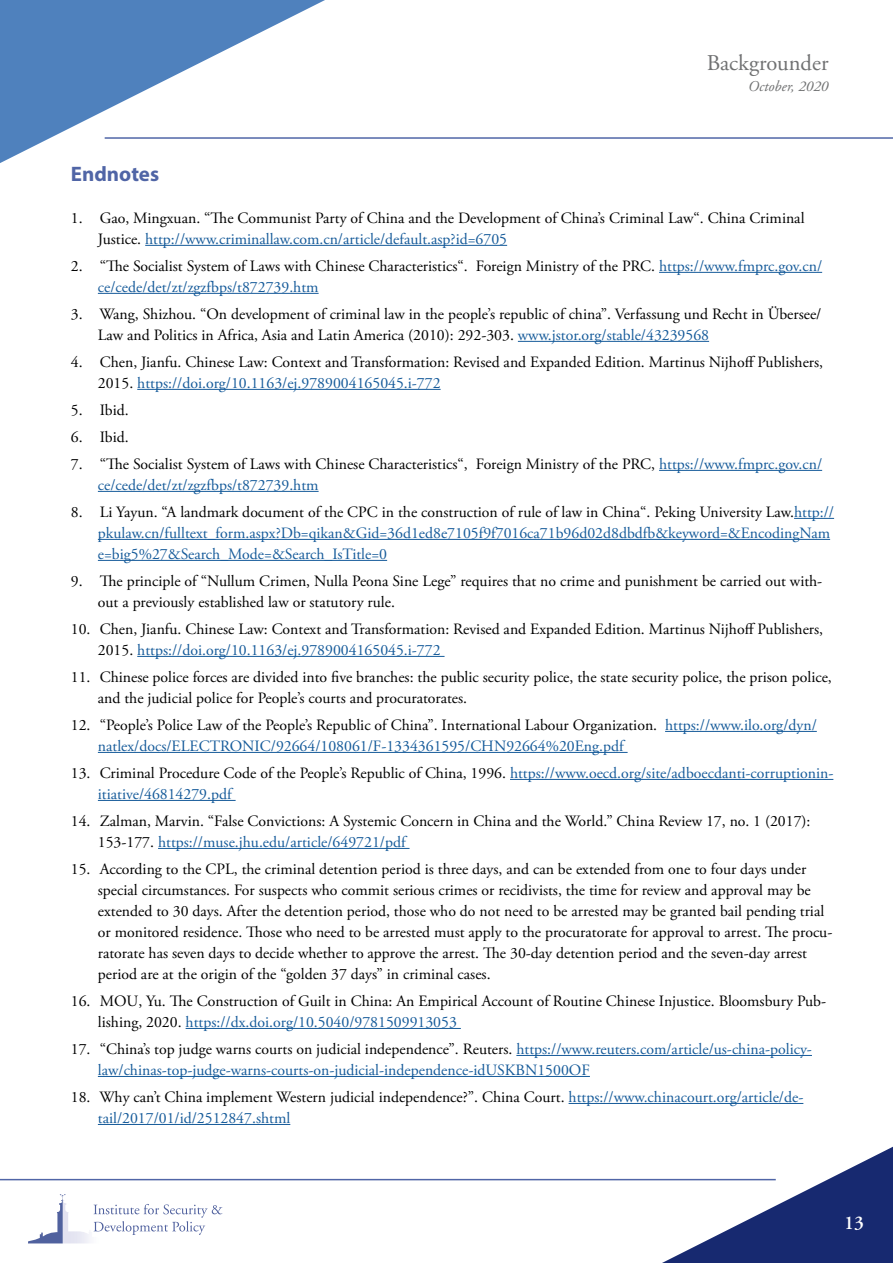
<style>
.page{position:relative;width:893px;height:1263px;background:#fff}
.page>*{position:absolute;margin:0;border:0;box-sizing:border-box;transform-origin:0 0}
.t1{font:22.5px "Adobe Garamond Pro";color:#707172}
.t2{font:700 21px "Myriad Pro";color:#5065a6}
.t3{font:600 19.5px "Adobe Garamond Pro";color:#fff}
.t4{font:15.75px/21px "Adobe Garamond Pro";color:#000}
.t5{font:15.75px/21px "Adobe Garamond Pro";color:#165b9a}
.t6{font:italic 15px "Adobe Garamond Pro";color:#707172}
.s1{color:#165b9a}
.s2{color:#000}
</style>
<div class="page">
<hr style="left:105px;top:137px;width:788px;height:2px;background:#5066a7">
<svg style="left:0;top:0;width:350px;height:163px"></svg>
<svg style="left:637px;top:1146px;width:256px;height:117px"></svg>
<hr style="left:0;top:1179px;width:776px;height:1px;background:#5066a7">
<svg style="left:28px;top:1194px;width:38px;height:49px"></svg>
<svg style="left:94px;top:1204px;width:128px;height:31px"></svg>
<hr style="left:145px;top:245px;width:362px;height:1px;background:#165b9a">
<hr style="left:659px;top:272px;width:163px;height:1px;background:#165b9a">
<hr style="left:98px;top:293px;width:221px;height:1px;background:#165b9a">
<hr style="left:518px;top:341px;width:191px;height:1px;background:#165b9a">
<hr style="left:137px;top:389px;width:304px;height:1px;background:#165b9a">
<hr style="left:659px;top:470px;width:163px;height:1px;background:#165b9a">
<hr style="left:98px;top:491px;width:221px;height:1px;background:#165b9a">
<hr style="left:794px;top:518px;width:40px;height:1px;background:#165b9a">
<hr style="left:98px;top:539px;width:732px;height:1px;background:#165b9a">
<hr style="left:98px;top:560px;width:289px;height:1px;background:#165b9a">
<hr style="left:137px;top:656px;width:308px;height:1px;background:#165b9a">
<hr style="left:665px;top:731px;width:152px;height:1px;background:#165b9a">
<hr style="left:98px;top:752px;width:530px;height:1px;background:#165b9a">
<hr style="left:510px;top:779px;width:323px;height:1px;background:#165b9a">
<hr style="left:98px;top:800px;width:138px;height:1px;background:#165b9a">
<hr style="left:158px;top:848px;width:252px;height:1px;background:#165b9a">
<hr style="left:186px;top:1028px;width:275px;height:1px;background:#165b9a">
<hr style="left:516px;top:1055px;width:296px;height:1px;background:#165b9a">
<hr style="left:98px;top:1076px;width:492px;height:1px;background:#165b9a">
<hr style="left:569px;top:1103px;width:234px;height:1px;background:#165b9a">
<hr style="left:98px;top:1124px;width:192px;height:1px;background:#165b9a">
<h1 class="t1" style="left:707px;top:50px;width:123px">Backgrounder</h1>
<p class="t6" style="left:748px;top:78px;width:82px">October, 2020</p>
<h2 class="t2" style="left:71px;top:160px;width:90px">Endnotes</h2>
<p class="t4" style="left:98px;top:208px;width:708px;text-indent:-27px">1. Gao, Mingxuan. “The Communist Party of China and the Development of China’s Criminal Law“. China Criminal<br>Justice. <span class="s1">http://www.criminallaw.com.cn/article/default.asp?id=6705</span></p>
<p class="t4" style="left:98px;top:256px;width:726px;text-indent:-27px">2. “The Socialist System of Laws with Chinese Characteristics“. Foreign Ministry of the PRC. <span class="s1">https://www.fmprc.gov.cn/ ce/cede/det/zt/zgzfbps/t872739.htm</span></p>
<p class="t4" style="left:98px;top:304px;width:725px;text-indent:-27px">3. Wang, Shizhou. “On development of criminal law in the people’s republic of china”. Verfassung und Recht in Übersee/<br>Law and Politics in Africa, Asia and Latin America (2010): 292-303. <span class="s1">www.jstor.org/stable/43239568</span></p>
<p class="t4" style="left:98px;top:352px;width:727px;text-indent:-27px">4. Chen, Jianfu. Chinese Law: Context and Transformation: Revised and Expanded Edition. Martinus Nijhoff Publishers,<br>2015. <span class="s1">https://doi.org/10.1163/ej.9789004165045.i-772</span></p>
<p class="t4" style="left:71px;top:400px;width:59px">5. Ibid.</p>
<p class="t4" style="left:71px;top:427px;width:59px">6. Ibid.</p>
<p class="t4" style="left:98px;top:454px;width:726px;text-indent:-27px">7. “The Socialist System of Laws with Chinese Characteristics“, Foreign Ministry of the PRC, <span class="s1">https://www.fmprc.gov.cn/ ce/cede/det/zt/zgzfbps/t872739.htm</span></p>
<p class="t5" style="left:98px;top:502px;width:738px;text-indent:-27px"><span class="s2">8. Li Yayun. “A landmark document of the CPC in the construction of rule of law in China“. Peking University Law.</span>http:// pkulaw.cn/fulltext_form.aspx?Db=qikan&amp;Gid=36d1ed8e7105f9f7016ca71b96d02d8dbdfb&amp;keyword=&amp;EncodingNam e=big5%27&amp;Search_Mode=&amp;Search_IsTitle=0</p>
<p class="t4" style="left:98px;top:571px;width:726px;text-indent:-27px">9. The principle of “Nullum Crimen, Nulla Peona Sine Lege” requires that no crime and punishment be carried out with&shy;out a previously established law or statutory rule.</p>
<p class="t4" style="left:98px;top:619px;width:727px;text-indent:-27px">10. Chen, Jianfu. Chinese Law: Context and Transformation: Revised and Expanded Edition. Martinus Nijhoff Publishers,<br>2015. <span class="s1">https://doi.org/10.1163/ej.9789004165045.i-772</span></p>
<p class="t4" style="left:98px;top:667px;width:735px;text-indent:-27px">11. Chinese police forces are divided into five branches: the public security police, the state security police, the prison police, and the judicial police for People’s courts and procuratorates.</p>
<p class="t5" style="left:98px;top:715px;width:720px;text-indent:-27px"><span class="s2">12. “People’s Police Law of the People’s Republic of China”. International Labour Organization.</span> https://www.ilo.org/dyn/ natlex/docs/ELECTRONIC/92664/108061/F-1334361595/CHN92664%20Eng.pdf</p>
<p class="t5" style="left:98px;top:763px;width:737px;text-indent:-27px"><span class="s2">13. Criminal Procedure Code of the People’s Republic of China, 1996.</span> https://www.oecd.org/site/adboecdanti-corruptionin&shy;itiative/46814279.pdf</p>
<p class="t4" style="left:98px;top:811px;width:714px;text-indent:-27px">14. Zalman, Marvin. “False Convictions: A Systemic Concern in China and the World.” China Review 17, no. 1 (2017):<br>153-177. <span class="s1">https://muse.jhu.edu/article/649721/pdf</span></p>
<p class="t4" style="left:98px;top:859px;width:736px;text-indent:-27px">15. According to the CPL, the criminal detention period is three days, and can be extended from one to four days under special circumstances. For suspects who commit serious crimes or recidivists, the time for review and approval may be extended to 30 days. After the detention period, those who do not need to be arrested may be granted bail pending trial or monitored residence. Those who need to be arrested must apply to the procuratorate for approval to arrest. The procu&shy;ratorate has seven days to decide whether to approve the arrest. The 30-day detention period and the seven-day arrest period are at the origin of the “golden 37 days” in criminal cases.</p>
<p class="t4" style="left:98px;top:991px;width:730px;text-indent:-27px">16. MOU, Yu. The Construction of Guilt in China: An Empirical Account of Routine Chinese Injustice. Bloomsbury Pub&shy;lishing, 2020. <span class="s1">https://dx.doi.org/10.5040/9781509913053</span></p>
<p class="t5" style="left:98px;top:1039px;width:716px;text-indent:-27px"><span class="s2">17. “China’s top judge warns courts on judicial independence”. Reuters.</span> https://www.reuters.com/article/us-china-policy&shy;law/chinas-top-judge-warns-courts-on-judicial-independence-idUSKBN1500OF</p>
<p class="t5" style="left:98px;top:1087px;width:707px;text-indent:-27px"><span class="s2">18. Why can’t China implement Western judicial independence?”. China Court.</span> https://www.chinacourt.org/article/de&shy;tail/2017/01/id/2512847.shtml</p>
<p class="t3" style="left:844px;top:1211px;width:21px">13</p>
</div>
